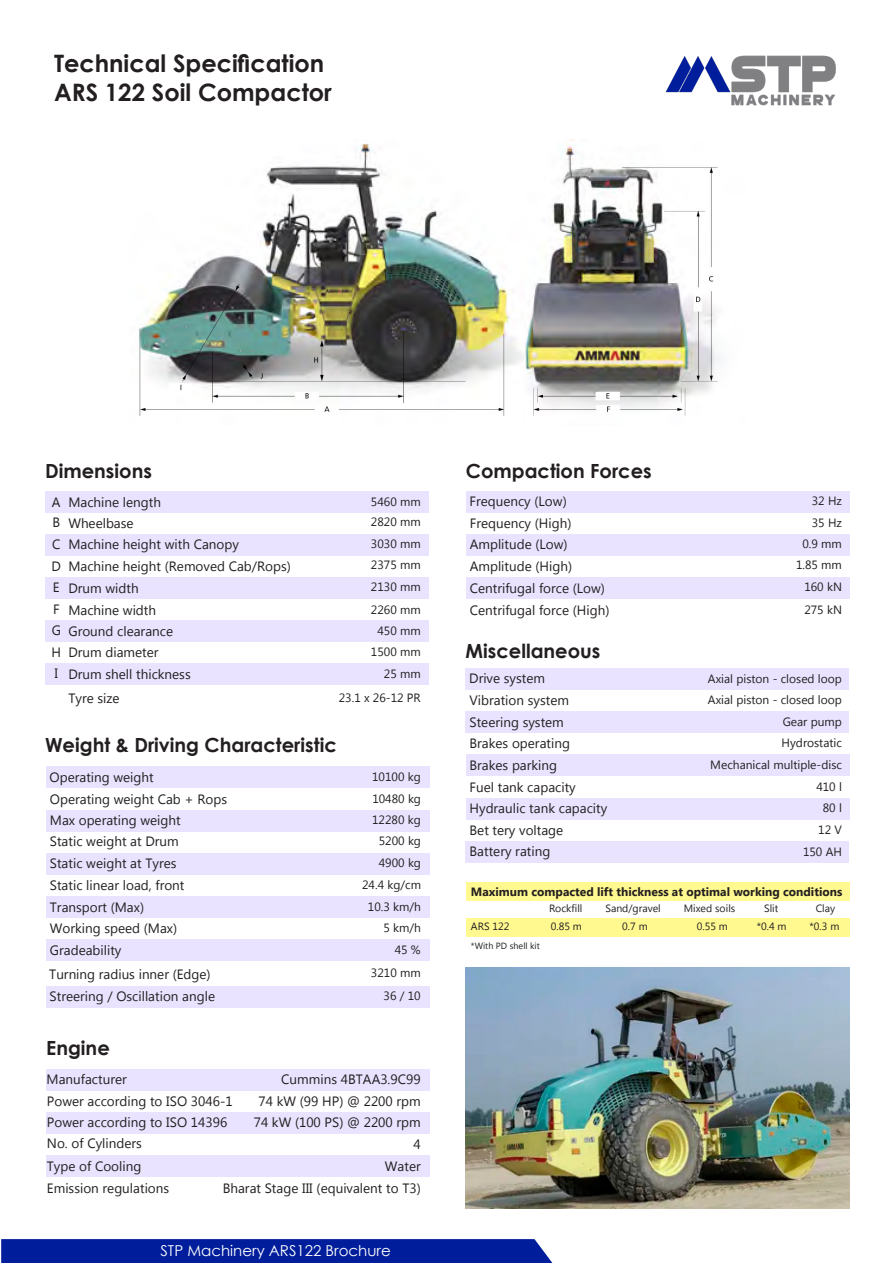
<style>
.page{position:relative;width:893px;height:1263px;background:#fff}
.page>*{position:absolute;margin:0;border:0;box-sizing:border-box;transform-origin:0 0}
.t1{font:700 24px "Century Gothic";color:#231f20}
.t2{font:700 19.5px "Century Gothic";color:#231f20}
.t3{font:15px "Century Gothic";color:#fff}
.t4{font:13.5px "Lao UI";color:#231f20}
.t5{font:12px "Lao UI";color:#231f20}
.t6{font:700 12px "Lao UI";color:#231f20}
.t7{font:10.5px "Lao UI";color:#231f20}
.t8{font:9px "Lao UI";color:#231f20}
</style>
<div class="page">
<img style="left:665px;top:55px;width:171px;height:51px">
<div style="left:1px;top:1239px;width:551px;height:24px;background:#001e9b"></div>
<img style="left:138px;top:139px;width:583px;height:277px">
<img style="left:466px;top:968px;width:383px;height:241px">
<div style="left:46px;top:767px;width:383px;height:21px;background:#e9e3ff"></div>
<div style="left:46px;top:810px;width:383px;height:21px;background:#e9e3ff"></div>
<div style="left:47px;top:853px;width:383px;height:22px;background:#e9e3ff"></div>
<div style="left:47px;top:896px;width:383px;height:22px;background:#e9e3ff"></div>
<div style="left:46px;top:939px;width:383px;height:22px;background:#e9e3ff"></div>
<div style="left:46px;top:986px;width:384px;height:22px;background:#e9e3ff"></div>
<div style="left:46px;top:1069px;width:383px;height:21px;background:#e9e3ff"></div>
<div style="left:46px;top:1112px;width:383px;height:21px;background:#e9e3ff"></div>
<div style="left:47px;top:1155px;width:383px;height:22px;background:#e9e3ff"></div>
<div style="left:466px;top:491px;width:383px;height:21px;background:#e9e3ff"></div>
<div style="left:466px;top:534px;width:383px;height:22px;background:#e9e3ff"></div>
<div style="left:466px;top:577px;width:384px;height:22px;background:#e9e3ff"></div>
<div style="left:466px;top:668px;width:383px;height:22px;background:#e9e3ff"></div>
<div style="left:466px;top:711px;width:383px;height:22px;background:#e9e3ff"></div>
<div style="left:466px;top:754px;width:384px;height:22px;background:#e9e3ff"></div>
<div style="left:466px;top:798px;width:384px;height:21px;background:#e9e3ff"></div>
<div style="left:466px;top:841px;width:383px;height:21px;background:#e9e3ff"></div>
<div style="left:45px;top:491px;width:383px;height:21px;background:#e9e3ff"></div>
<div style="left:45px;top:534px;width:383px;height:22px;background:#e9e3ff"></div>
<div style="left:45px;top:577px;width:384px;height:22px;background:#e9e3ff"></div>
<div style="left:45px;top:620px;width:384px;height:22px;background:#e9e3ff"></div>
<div style="left:45px;top:664px;width:383px;height:21px;background:#e9e3ff"></div>
<div style="left:466px;top:882px;width:384px;height:18px;background:#fff990"></div>
<div style="left:466px;top:918px;width:384px;height:18px;background:#fff990"></div>
<p class="t1" style="left:54px;top:45px;width:272px">Technical Specification</p>
<p class="t1" style="left:54px;top:74px;width:279px">ARS 122 Soil Compactor</p>
<p class="t2" style="left:45px;top:456px;width:108px">Dimensions</p>
<p class="t4" style="left:52px;top:493px;width:10px">A</p>
<p class="t4" style="left:52px;top:514px;width:9px">B</p>
<p class="t4" style="left:52px;top:535px;width:10px">C</p>
<p class="t4" style="left:52px;top:557px;width:11px">D</p>
<p class="t4" style="left:53px;top:578px;width:8px">E</p>
<p class="t4" style="left:53px;top:600px;width:8px">F</p>
<p class="t4" style="left:52px;top:621px;width:11px">G</p>
<p class="t4" style="left:52px;top:643px;width:11px">H</p>
<p class="t4" style="left:55px;top:664px;width:5px">I</p>
<p class="t4" style="left:68px;top:493px;width:94px">Machine length</p>
<p class="t4" style="left:68px;top:535px;width:172px">Machine height with Canopy</p>
<p class="t4" style="left:68px;top:579px;width:72px">Drum width</p>
<p class="t4" style="left:68px;top:622px;width:106px">Ground clearance</p>
<p class="t4" style="left:68px;top:665px;width:124px">Drum shell thickness</p>
<p class="t4" style="left:68px;top:514px;width:67px">Wheelbase</p>
<p class="t4" style="left:68px;top:557px;width:224px">Machine height (Removed Cab/Rops)</p>
<p class="t4" style="left:68px;top:601px;width:89px">Machine width</p>
<p class="t4" style="left:68px;top:643px;width:92px">Drum diameter</p>
<p class="t4" style="left:68px;top:689px;width:53px">Tyre size</p>
<p class="t5" style="left:371px;top:493px;width:51px">5460 mm</p>
<p class="t5" style="left:371px;top:514px;width:51px">2820 mm</p>
<p class="t5" style="left:371px;top:536px;width:51px">3030 mm</p>
<p class="t5" style="left:371px;top:557px;width:51px">2375 mm</p>
<p class="t5" style="left:371px;top:579px;width:51px">2130 mm</p>
<p class="t5" style="left:371px;top:601px;width:51px">2260 mm</p>
<p class="t5" style="left:377px;top:622px;width:45px">450 mm</p>
<p class="t5" style="left:371px;top:644px;width:51px">1500 mm</p>
<p class="t5" style="left:384px;top:666px;width:38px">25 mm</p>
<p class="t5" style="left:339px;top:689px;width:83px">23.1 x 26-12 PR</p>
<p class="t2" style="left:45px;top:730px;width:293px">Weight &amp; Driving Characteristic</p>
<p class="t4" style="left:50px;top:768px;width:106px">Operating weight</p>
<p class="t4" style="left:50px;top:811px;width:132px">Max operating weight</p>
<p class="t4" style="left:50px;top:854px;width:128px">Static weight at Tyres</p>
<p class="t4" style="left:50px;top:898px;width:96px">Transport (Max)</p>
<p class="t4" style="left:50px;top:941px;width:73px">Gradeability</p>
<p class="t4" style="left:50px;top:790px;width:179px">Operating weight Cab + Rops</p>
<p class="t4" style="left:50px;top:832px;width:130px">Static weight at Drum</p>
<p class="t4" style="left:50px;top:877px;width:136px">Static linear load, front</p>
<p class="t4" style="left:50px;top:919px;width:129px">Working speed (Max)</p>
<p class="t4" style="left:49px;top:965px;width:163px">Turning radius inner (Edge)</p>
<p class="t4" style="left:50px;top:987px;width:167px">Streering / Oscillation angle</p>
<p class="t5" style="left:372px;top:769px;width:50px">10100 kg</p>
<p class="t5" style="left:372px;top:812px;width:50px">12280 kg</p>
<p class="t5" style="left:379px;top:855px;width:44px">4900 kg</p>
<p class="t5" style="left:368px;top:898px;width:55px">10.3 km/h</p>
<p class="t5" style="left:395px;top:941px;width:28px">45 %</p>
<p class="t5" style="left:372px;top:790px;width:50px">10480 kg</p>
<p class="t5" style="left:379px;top:833px;width:44px">5200 kg</p>
<p class="t5" style="left:362px;top:877px;width:60px">24.4 kg/cm</p>
<p class="t5" style="left:383px;top:920px;width:39px">5 km/h</p>
<p class="t5" style="left:371px;top:965px;width:51px">3210 mm</p>
<p class="t5" style="left:384px;top:988px;width:39px">36 / 10</p>
<p class="t2" style="left:46px;top:1033px;width:65px">Engine</p>
<p class="t4" style="left:47px;top:1070px;width:82px">Manufacturer</p>
<p class="t4" style="left:47px;top:1113px;width:182px">Power according to ISO 14396</p>
<p class="t4" style="left:47px;top:1157px;width:96px">Type of Cooling</p>
<p class="t4" style="left:281px;top:1070px;width:141px">Cummins 4BTAA3.9C99</p>
<p class="t4" style="left:254px;top:1113px;width:169px">74 kW (100 PS) @ 2200 rpm</p>
<p class="t4" style="left:385px;top:1157px;width:37px">Water</p>
<p class="t4" style="left:47px;top:1092px;width:187px">Power according to ISO 3046-1</p>
<p class="t4" style="left:47px;top:1135px;width:96px">No. of Cylinders</p>
<p class="t4" style="left:47px;top:1179px;width:124px">Emission regulations</p>
<p class="t4" style="left:259px;top:1092px;width:164px">74 kW (99 HP) @ 2200 rpm</p>
<p class="t4" style="left:413px;top:1135px;width:9px">4</p>
<p class="t4" style="left:223px;top:1179px;width:200px">Bharat Stage III (equivalent to T3)</p>
<p class="t3" style="left:160px;top:1240px;width:232px">STP Machinery ARS122 Brochure</p>
<p class="t2" style="left:466px;top:456px;width:188px">Compaction Forces</p>
<p class="t4" style="left:469px;top:492px;width:99px">Frequency (Low)</p>
<p class="t4" style="left:470px;top:535px;width:99px">Amplitude (Low)</p>
<p class="t4" style="left:470px;top:579px;width:137px">Centrifugal force (Low)</p>
<p class="t4" style="left:470px;top:514px;width:103px">Frequency (High)</p>
<p class="t4" style="left:470px;top:557px;width:104px">Amplitude (High)</p>
<p class="t4" style="left:470px;top:601px;width:141px">Centrifugal force (High)</p>
<p class="t2" style="left:466px;top:636px;width:136px">Miscellaneous</p>
<p class="t4" style="left:469px;top:670px;width:77px">Drive system</p>
<p class="t4" style="left:470px;top:713px;width:96px">Steering system</p>
<p class="t4" style="left:470px;top:756px;width:89px">Brakes parking</p>
<p class="t4" style="left:470px;top:799px;width:139px">Hydraulic tank capacity</p>
<p class="t4" style="left:470px;top:842px;width:82px">Battery rating</p>
<p class="t4" style="left:470px;top:691px;width:101px">Vibration system</p>
<p class="t4" style="left:470px;top:734px;width:102px">Brakes operating</p>
<p class="t4" style="left:470px;top:778px;width:108px">Fuel tank capacity</p>
<p class="t4" style="left:470px;top:821px;width:95px">Bet tery voltage</p>
<p class="t5" style="left:812px;top:493px;width:32px">32 Hz</p>
<p class="t5" style="left:802px;top:536px;width:41px">0.9 mm</p>
<p class="t5" style="left:804px;top:579px;width:39px">160 kN</p>
<p class="t5" style="left:812px;top:514px;width:32px">35 Hz</p>
<p class="t5" style="left:796px;top:557px;width:47px">1.85 mm</p>
<p class="t5" style="left:804px;top:601px;width:39px">275 kN</p>
<p class="t5" style="left:708px;top:670px;width:135px">Axial piston - closed loop</p>
<p class="t5" style="left:783px;top:714px;width:61px">Gear pump</p>
<p class="t5" style="left:710px;top:757px;width:133px">Mechanical multiple-disc</p>
<p class="t5" style="left:823px;top:800px;width:21px">80 l</p>
<p class="t5" style="left:803px;top:843px;width:40px">150 AH</p>
<p class="t5" style="left:708px;top:692px;width:135px">Axial piston - closed loop</p>
<p class="t5" style="left:782px;top:735px;width:62px">Hydrostatic</p>
<p class="t5" style="left:816px;top:779px;width:27px">410 l</p>
<p class="t5" style="left:818px;top:822px;width:25px">12 V</p>
<p class="t6" style="left:471px;top:883px;width:373px">Maximum compacted lift thickness at optimal working conditions</p>
<p class="t7" style="left:549px;top:902px;width:35px">Rockfill</p>
<p class="t7" style="left:605px;top:902px;width:57px">Sand/gravel</p>
<p class="t7" style="left:684px;top:902px;width:53px">Mixed soils</p>
<p class="t7" style="left:764px;top:902px;width:16px">Slit</p>
<p class="t7" style="left:816px;top:902px;width:21px">Clay</p>
<p class="t7" style="left:471px;top:919px;width:40px">ARS 122</p>
<p class="t7" style="left:551px;top:919px;width:33px">0.85 m</p>
<p class="t7" style="left:622px;top:919px;width:27px">0.7 m</p>
<p class="t7" style="left:697px;top:919px;width:33px">0.55 m</p>
<p class="t7" style="left:757px;top:919px;width:31px">*0.4 m</p>
<p class="t7" style="left:810px;top:919px;width:31px">*0.3 m</p>
<p class="t8" style="left:471px;top:940px;width:70px">*With PD shell kit</p>
</div>
